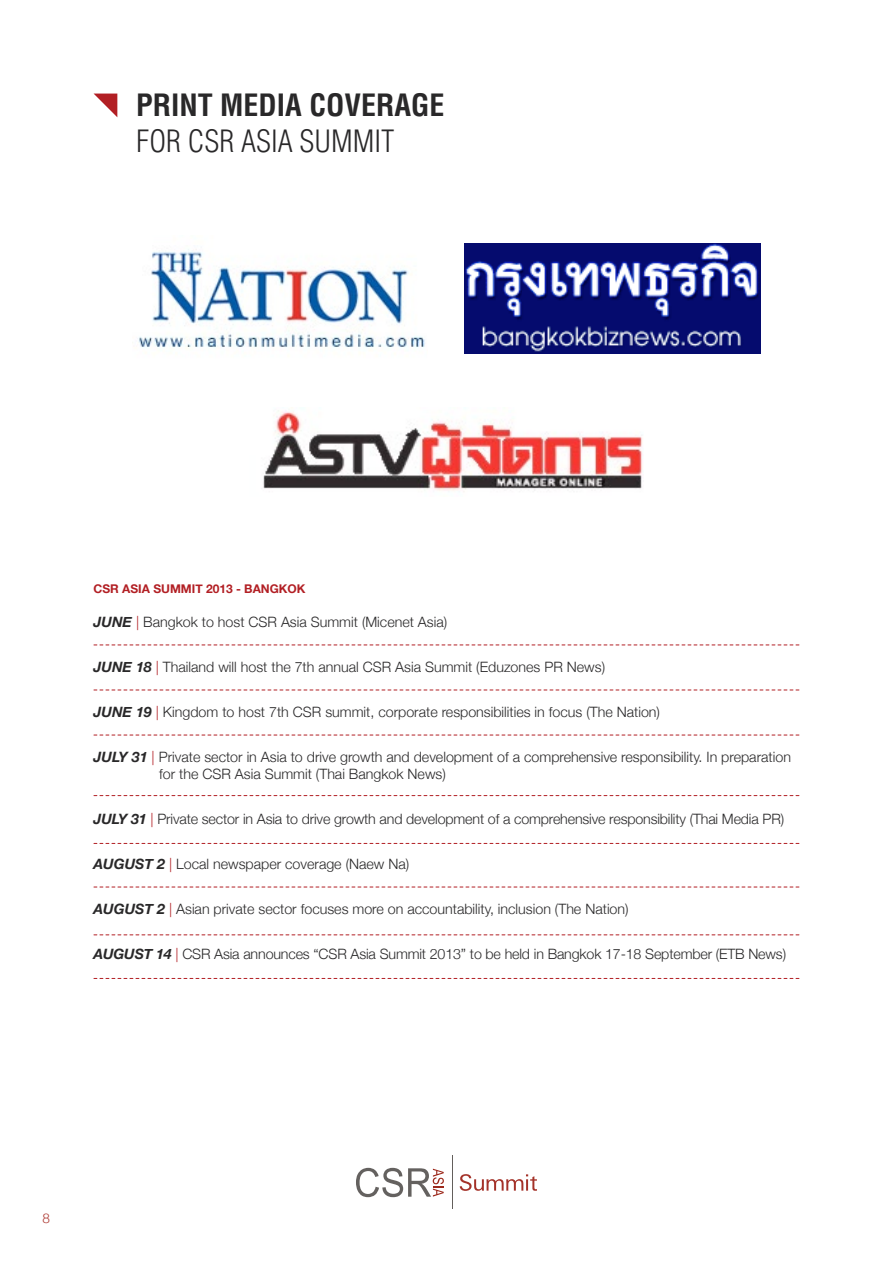
<style>
.page{position:relative;width:893px;height:1263px;background:#fff}
.page>*{position:absolute;margin:0;border:0;box-sizing:border-box;transform-origin:0 0}
.t1{font:700 condensed 30px "Helvetica";color:#292829}
.t2{font:300 condensed 30px "Helvetica";color:#292829}
.t3{font:300 14.25px/17.1px "Helvetica Neue";color:#292829}
.t4{font:300 13.5px "Helvetica Neue";color:#ae3a33}
.t5{font:700 12px "Helvetica Neue";color:#b21f24}
.s1{font-weight:700;font-style:italic}
.s2{color:#b21f24}
</style>
<div class="page">
<svg style="left:94px;top:94px;width:23px;height:23px"></svg>
<img style="left:464px;top:243px;width:296px;height:111px">
<img style="left:263px;top:410px;width:380px;height:82px">
<img style="left:139px;top:249px;width:286px;height:101px">
<svg style="left:94px;top:644px;width:705px;height:1px"></svg>
<svg style="left:94px;top:735px;width:705px;height:1px"></svg>
<svg style="left:94px;top:978px;width:705px;height:1px"></svg>
<svg style="left:94px;top:690px;width:705px;height:1px"></svg>
<svg style="left:94px;top:795px;width:705px;height:1px"></svg>
<svg style="left:94px;top:887px;width:705px;height:1px"></svg>
<svg style="left:94px;top:843px;width:705px;height:1px"></svg>
<svg style="left:94px;top:934px;width:705px;height:1px"></svg>
<svg style="left:356px;top:1168px;width:88px;height:29px"></svg>
<hr style="left:453px;top:1156px;width:1px;height:53px;background:#635f5c">
<svg style="left:460px;top:1174px;width:77px;height:17px"></svg>
<h1 class="t1" style="left:136px;top:86px;width:310px">PRINT MEDIA COVERAGE</h1>
<h1 class="t2" style="left:136px;top:122px;width:119px">FOR CSR ASIA</h1>
<h1 class="t2" style="left:299px;top:122px;width:85px">SUMMIT</h1>
<p class="t5" style="left:94px;top:579px;width:212px">CSR ASIA SUMMIT 2013 - BANGKOK</p>
<p class="t3" style="left:94px;top:613px;width:355px"><span class="s1">JUNE</span> <span class="s2">|</span> Bangkok to host CSR Asia Summit (Micenet Asia)</p>
<p class="t3" style="left:94px;top:658px;width:513px"><span class="s1">JUNE 18</span> <span class="s2">|</span> Thailand will host the 7th annual CSR Asia Summit (Eduzones PR News)</p>
<p class="t3" style="left:94px;top:703px;width:568px"><span class="s1">JUNE 19</span> <span class="s2">|</span> Kingdom to host 7th CSR summit, corporate responsibilities in focus (The Nation)</p>
<p class="t3" style="left:159px;top:748px;width:633px;text-indent:-66px"><span class="s1">JULY 31</span> <span class="s2">|</span> Private sector in Asia to drive growth and development of a comprehensive responsibility. In preparation for the CSR Asia Summit (Thai Bangkok News)</p>
<p class="t3" style="left:94px;top:810px;width:692px"><span class="s1">JULY 31</span> <span class="s2">|</span> Private sector in Asia to drive growth and development of a comprehensive responsibility (Thai Media PR)</p>
<p class="t3" style="left:94px;top:855px;width:317px"><span class="s1">AUGUST 2</span> <span class="s2">|</span> Local newspaper coverage (Naew Na)</p>
<p class="t3" style="left:94px;top:900px;width:537px"><span class="s1">AUGUST 2</span> <span class="s2">|</span> Asian private sector focuses more on accountability, inclusion (The Nation)</p>
<p class="t3" style="left:94px;top:945px;width:694px"><span class="s1">AUGUST 14</span> <span class="s2">|</span> CSR Asia announces “CSR Asia Summit 2013” to be held in Bangkok 17-18 September (ETB News)</p>
<p class="t4" style="left:43px;top:1207px;width:9px">8</p>
</div>
